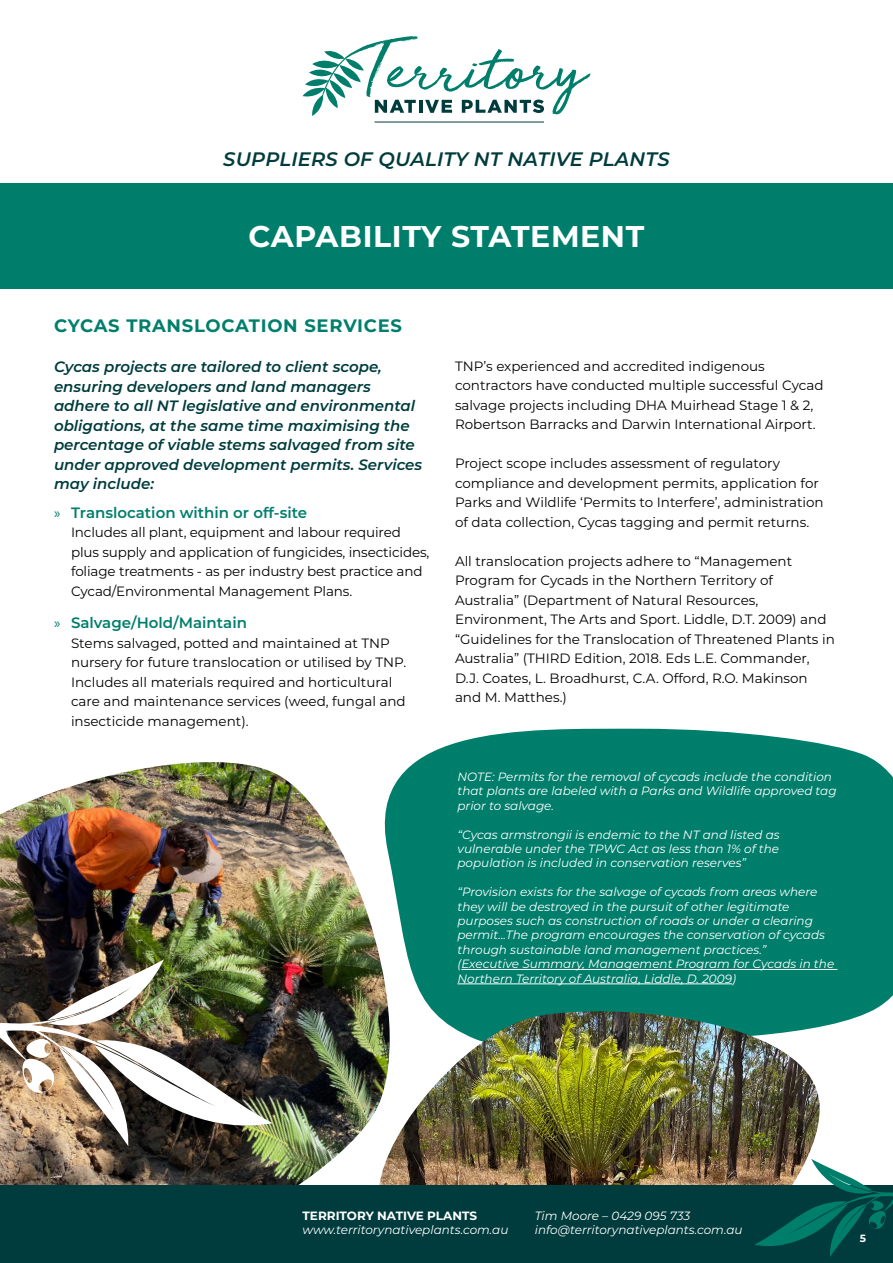
<style>
.page{position:relative;width:893px;height:1263px;background:#fff}
.page>*{position:absolute;margin:0;border:0;box-sizing:border-box;transform-origin:0 0}
.t1{font:700 30px "Montserrat";letter-spacing:.02em;color:#fff}
.t2{font:italic 600 19.5px "Montserrat";letter-spacing:.01em;color:#003c3d}
.subheading{font:700 18px "Montserrat";letter-spacing:.04em;color:#007e6c}
.heading3{font:italic 600 15px/19.5px "Montserrat";color:#003c3d}
.t3{font:600 15px "Montserrat";color:#007e6c}
.body{font:13.5px/19.5px "Montserrat";color:#000}
.t4{font:italic 12px/14.4px "Montserrat";color:#fff}
.t5{font:700 12px "Montserrat";color:#fff}
.t6{font:700 10.5px "Montserrat";color:#fff}
.s1{font-family:"Myriad Pro";font-weight:400}
</style>
<div class="page">
<svg style="left:303px;top:36px;width:287px;height:80px"></svg>
<hr style="left:374px;top:122px;width:170px;height:1px;background:#003c3d">
<div style="left:0;top:183px;width:893px;height:105px;background:#007e6c"></div>
<img style="left:0;top:762px;width:377px;height:423px">
<img style="left:0;top:959px;width:273px;height:187px">
<svg style="left:362px;top:728px;width:531px;height:321px;background:#1d8b7a"></svg>
<hr style="left:461px;top:969px;width:376px;height:1px;background:#fff">
<hr style="left:457px;top:983px;width:275px;height:1px;background:#fff">
<img style="left:377px;top:1011px;width:443px;height:174px">
<div style="left:0;top:1185px;width:893px;height:78px;background:#003c3d"></div>
<svg style="left:754px;top:1159px;width:139px;height:98px"></svg>
<h2 class="t2" style="left:223px;top:145px;width:448px">SUPPLIERS OF QUALITY NT NATIVE PLANTS</h2>
<h1 class="t1" style="left:249px;top:214px;width:397px">CAPABILITY STATEMENT</h1>
<p class="subheading" style="left:54px;top:312px;width:350px">CYCAS TRANSLOCATION SERVICES</p>
<p class="heading3" style="left:54px;top:357px;width:370px">Cycas projects are tailored to client scope, ensuring developers and land managers adhere to all NT legislative and environmental obligations, at the same time maximising the percentage of viable stems salvaged from site under approved development permits. Services may include:</p>
<p class="t3" style="left:54px;top:502px;width:255px"><span class="s1">»</span> Translocation within or off-site</p>
<p class="body" style="left:71px;top:522px;width:360px">Includes all plant, equipment and labour required plus supply and application of fungicides, insecticides, foliage treatments - as per industry best practice and Cycad/Environmental Management Plans.</p>
<p class="t3" style="left:54px;top:612px;width:194px"><span class="s1">»</span> Salvage/Hold/Maintain</p>
<p class="body" style="left:71px;top:633px;width:337px">Stems salvaged, potted and maintained at TNP nursery for future translocation or utilised by TNP.<br>Includes all materials required and horticultural care and maintenance services (weed, fungal and insecticide management).</p>
<p class="body" style="left:455px;top:356px;width:370px">TNP’s experienced and accredited indigenous contractors have conducted multiple successful Cycad salvage projects including DHA Muirhead Stage 1 &amp; 2, Robertson Barracks and Darwin International Airport.</p>
<p class="body" style="left:455px;top:453px;width:370px">Project scope includes assessment of regulatory compliance and development permits, application for Parks and Wildlife ‘Permits to Interfere’, administration of data collection, Cycas tagging and permit returns.</p>
<p class="body" style="left:455px;top:551px;width:381px">All translocation projects adhere to “Management Program for Cycads in the Northern Territory of Australia” (Department of Natural Resources, Environment, The Arts and Sport. Liddle, D.T. 2009) and “Guidelines for the Translocation of Threatened Plants in Australia” (THIRD Edition, 2018. Eds L.E. Commander, D.J. Coates, L. Broadhurst, C.A. Offord, R.O. Makinson and M. Matthes.)</p>
<p class="t4" style="left:457px;top:769px;width:381px">NOTE: Permits for the removal of cycads include the condition that plants are labeled with a Parks and Wildlife approved tag prior to salvage.</p>
<p class="t4" style="left:457px;top:827px;width:324px;text-align:justify">“Cycas armstrongii is endemic to the NT and listed as vulnerable under the TPWC Act as less than 1% of the population is included in conservation reserves”</p>
<p class="t4" style="left:457px;top:884px;width:369px">“Provision exists for the salvage of cycads from areas where they will be destroyed in the pursuit of other legitimate purposes such as construction of roads or under a clearing permit...The program encourages the conservation of cycads through sustainable land management practices.”</p>
<p class="t4" style="left:457px;top:956px;width:378px">(Executive Summary, Management Program for Cycads in the<br>Northern Territory of Australia, Liddle, D. 2009)</p>
<p class="t5" style="left:303px;top:1206px;width:176px">TERRITORY NATIVE PLANTS</p>
<p class="t4" style="left:303px;top:1222px;width:207px">www.territorynativeplants.com.au</p>
<p class="t4" style="left:535px;top:1208px;width:209px">Tim Moore – 0429 095 733 info@territorynativeplants.com.au</p>
<p class="t6" style="left:860px;top:1230px;width:8px">5</p>
</div>
